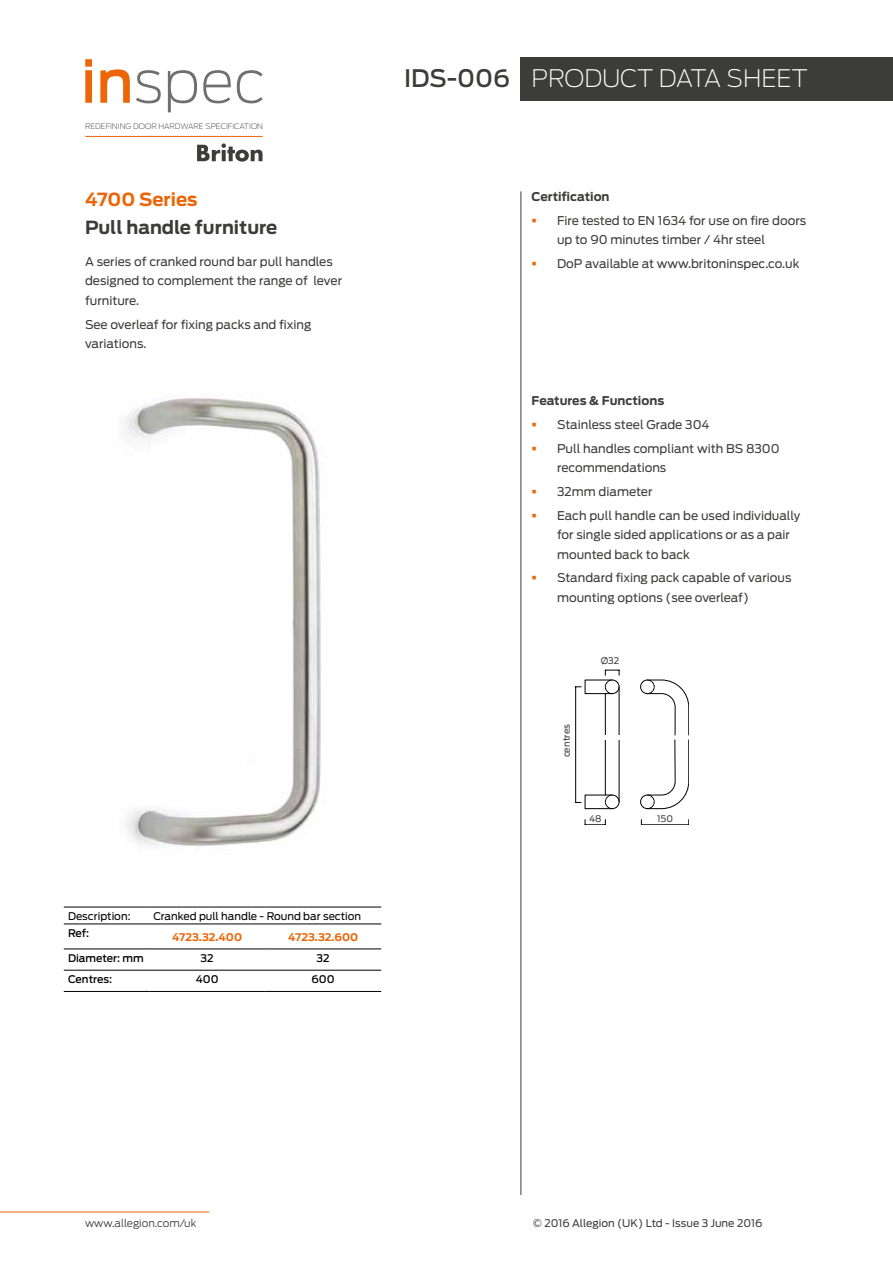
<style>
.page{position:relative;width:893px;height:1263px;background:#fff}
.page>*{position:absolute;margin:0;border:0;box-sizing:border-box;transform-origin:0 0}
.t1{font:200 24px "Antenna";letter-spacing:-.005em;color:#fff}
.t2{font:500 24px "Antenna";color:#3c3c3b}
.t3{font:700 18px "Antenna";color:#3c3c3b}
.t4{font:700 18px "Antenna";color:#ec6608}
.t5{font:12px/19.5px "Antenna";color:#3c3c3b}
.t6{font:700 12px "Antenna";color:#3c3c3b}
.t7{font:10.5px "Antenna";color:#000}
.t8{font:10.5px "Antenna";color:#3c3c3b}
.t9{font:500 10.5px "Antenna";color:#000}
.t10{font:700 10.5px "Antenna";color:#ec6608}
.t11{font:300 10.5px "Antenna";color:#3c3c3b}
.t12{font:9px "Antenna";color:#3c3c3b}
.t13{font:200 7.65px "Antenna";color:#3c3c3b}
</style>
<div class="page">
<div style="left:520px;top:58px;width:373px;height:43px;background:#3c3c3b"></div>
<hr style="left:0;top:1211px;width:209px;height:1px;background:#ec6608">
<hr style="left:520px;top:191px;width:1px;height:1004px;background:#3c3c3b">
<svg style="left:197px;top:143px;width:66px;height:19px"></svg>
<svg style="left:85px;top:59px;width:7px;height:44px"></svg>
<svg style="left:100px;top:69px;width:30px;height:34px"></svg>
<svg style="left:136px;top:70px;width:25px;height:33px"></svg>
<svg style="left:168px;top:70px;width:29px;height:42px"></svg>
<svg style="left:203px;top:70px;width:28px;height:33px"></svg>
<svg style="left:237px;top:70px;width:26px;height:33px"></svg>
<hr style="left:85px;top:136px;width:178px;height:1px;background:#ec6608">
<img style="left:125px;top:397px;width:196px;height:450px">
<hr style="left:64px;top:907px;width:85px;height:1px;background:#000">
<hr style="left:149px;top:907px;width:116px;height:1px;background:#000">
<hr style="left:265px;top:907px;width:116px;height:1px;background:#000">
<hr style="left:64px;top:924px;width:85px;height:1px;background:#000">
<hr style="left:149px;top:924px;width:116px;height:1px;background:#000">
<hr style="left:265px;top:924px;width:116px;height:1px;background:#000">
<hr style="left:64px;top:949px;width:85px;height:1px;background:#000">
<hr style="left:149px;top:949px;width:116px;height:1px;background:#000">
<hr style="left:265px;top:949px;width:116px;height:1px;background:#000">
<hr style="left:64px;top:970px;width:85px;height:1px;background:#000">
<hr style="left:149px;top:970px;width:116px;height:1px;background:#000">
<hr style="left:265px;top:970px;width:116px;height:1px;background:#000">
<hr style="left:64px;top:991px;width:85px;height:1px;background:#000">
<hr style="left:149px;top:991px;width:116px;height:1px;background:#000">
<hr style="left:265px;top:991px;width:116px;height:1px;background:#000">
<hr style="left:575px;top:687px;width:1px;height:115px;background:#000">
<svg style="left:585px;top:820px;width:21px;height:5px"></svg>
<hr style="left:641px;top:824px;width:48px;height:1px;background:#000">
<svg style="left:576px;top:795px;width:43px;height:14px"></svg>
<hr style="left:619px;top:687px;width:1px;height:115px;background:#000">
<hr style="left:605px;top:694px;width:1px;height:101px;background:#000">
<svg style="left:576px;top:670px;width:44px;height:24px"></svg>
<hr style="left:601px;top:735px;width:22px;height:4px;background:#fff">
<svg style="left:640px;top:680px;width:49px;height:129px"></svg>
<p class="t13" style="left:85px;top:122px;width:179px">REDEFINING DOOR HARDWARE SPECIFICATION</p>
<h2 class="t4" style="left:85px;top:188px;width:114px">4700 Series</h2>
<h2 class="t3" style="left:85px;top:217px;width:194px">Pull handle furniture</h2>
<h1 class="t2" style="left:404px;top:64px;width:108px">IDS-006</h1>
<h1 class="t1" style="left:531px;top:64px;width:278px">PRODUCT DATA SHEET</h1>
<p class="t6" style="left:531px;top:189px;width:80px">Certification</p>
<p class="t5" style="left:557px;top:211px;width:251px">Fire tested to EN 1634 for use on fire doors up to 90 minutes timber / 4hr steel</p>
<p class="t5" style="left:85px;top:252px;width:249px">A series of cranked round bar pull handles</p>
<p class="t5" style="left:557px;top:254px;width:244px">DoP available at www.britoninspec.co.uk</p>
<p class="t5" style="left:85px;top:271px;width:259px">designed to complement the range of lever furniture.</p>
<p class="t5" style="left:85px;top:314px;width:228px">See overleaf for fixing packs and fixing variations.</p>
<p class="t6" style="left:531px;top:394px;width:134px">Features &amp; Functions</p>
<p class="t5" style="left:557px;top:413px;width:224px;line-height:23.7px">Stainless steel Grade 304<br>Pull handles compliant with BS 8300</p>
<p class="t5" style="left:557px;top:456px;width:245px;line-height:23.7px">recommendations<br>32mm diameter<br>Each pull handle can be used individually</p>
<p class="t5" style="left:557px;top:525px;width:235px">for single sided applications or as a pair mounted back to back</p>
<p class="t5" style="left:557px;top:568px;width:236px">Standard fixing pack capable of various mounting options (see overleaf)</p>
<p class="t7" style="left:68px;top:909px;width:64px">Description:</p>
<p class="t7" style="left:153px;top:909px;width:209px">Cranked pull handle - Round bar section</p>
<p class="t9" style="left:68px;top:926px;width:23px">Ref:</p>
<p class="t10" style="left:172px;top:930px;width:72px">4723.32.400</p>
<p class="t10" style="left:288px;top:930px;width:72px">4723.32.600</p>
<p class="t9" style="left:68px;top:951px;width:77px">Diameter: mm</p>
<p class="t9" style="left:201px;top:951px;width:15px">32</p>
<p class="t9" style="left:317px;top:951px;width:15px">32</p>
<p class="t9" style="left:68px;top:973px;width:46px">Centres:</p>
<p class="t9" style="left:196px;top:973px;width:24px">400</p>
<p class="t9" style="left:312px;top:973px;width:25px">600</p>
<p class="t11" style="left:85px;top:1217px;width:113px">www.allegion.com/uk</p>
<p class="t12" style="left:601px;top:655px;width:20px">Ø32</p>
<p class="t12" style="left:561px;top:757px;width:35px;rotate:-90deg">centres</p>
<p class="t12" style="left:589px;top:813px;width:14px">48</p>
<p class="t12" style="left:657px;top:813px;width:17px">150</p>
<p class="t8" style="left:533px;top:1217px;width:231px">© 2016 Allegion (UK) Ltd - Issue 3 June 2016</p>
</div>
